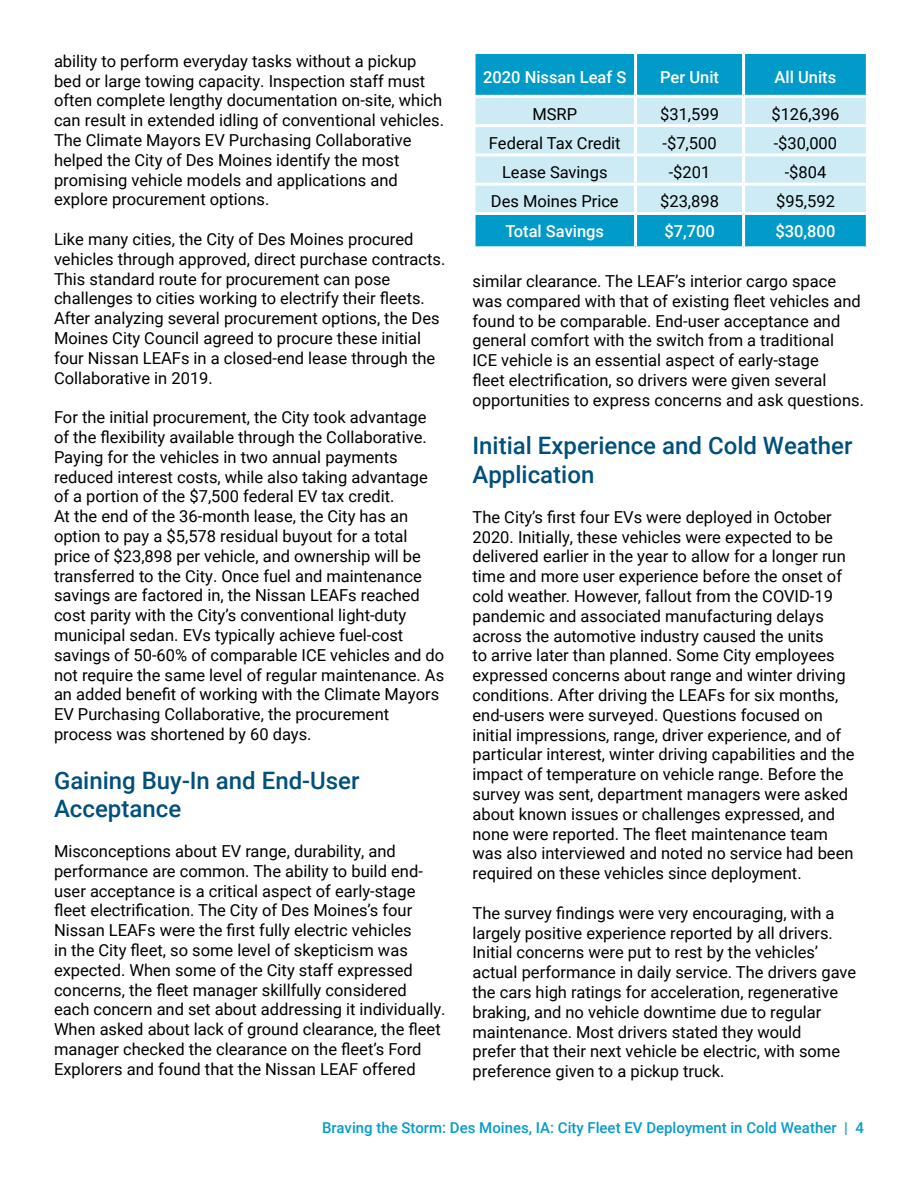
<style>
.page{position:relative;width:918px;height:1188px;background:#fff}
.page>*{position:absolute;margin:0;border:0;box-sizing:border-box;transform-origin:0 0}
.t1{font:500 24px/28.8px "Roboto";color:#00507d}
.t2{font:16.5px/19.8px "Roboto";color:#000}
.t3{font:500 16.5px "Roboto";color:#fff}
.t4{font:500 15px "Roboto";color:#079ccb}
</style>
<div class="page">
<div style="left:476px;top:54px;width:390px;height:41px;background:#009bc9"></div>
<div style="left:476px;top:98px;width:390px;height:114px;background:#ccebf4"></div>
<div style="left:476px;top:215px;width:390px;height:31px;background:#009bc9"></div>
<svg style="left:475px;top:98px;width:1px;height:26px"></svg>
<hr style="left:634px;top:98px;width:3px;height:26px;background:#fff">
<hr style="left:742px;top:98px;width:3px;height:26px;background:#fff">
<hr style="left:472px;top:124px;width:164px;height:3px;background:#fff">
<svg style="left:475px;top:127px;width:1px;height:26px"></svg>
<hr style="left:636px;top:124px;width:108px;height:3px;background:#fff">
<hr style="left:634px;top:127px;width:3px;height:26px;background:#fff">
<hr style="left:744px;top:124px;width:125px;height:3px;background:#fff">
<hr style="left:742px;top:127px;width:3px;height:26px;background:#fff">
<hr style="left:472px;top:153px;width:164px;height:3px;background:#fff">
<svg style="left:474px;top:156px;width:2px;height:27px"></svg>
<hr style="left:636px;top:153px;width:108px;height:3px;background:#fff">
<hr style="left:634px;top:156px;width:3px;height:27px;background:#fff">
<hr style="left:744px;top:153px;width:125px;height:3px;background:#fff">
<hr style="left:742px;top:156px;width:3px;height:27px;background:#fff">
<hr style="left:472px;top:183px;width:164px;height:3px;background:#fff">
<svg style="left:475px;top:186px;width:1px;height:26px"></svg>
<hr style="left:636px;top:183px;width:108px;height:3px;background:#fff">
<hr style="left:634px;top:186px;width:3px;height:26px;background:#fff">
<hr style="left:744px;top:183px;width:125px;height:3px;background:#fff">
<hr style="left:742px;top:186px;width:3px;height:26px;background:#fff">
<svg style="left:475px;top:215px;width:1px;height:31px"></svg>
<hr style="left:634px;top:215px;width:3px;height:31px;background:#fff">
<hr style="left:742px;top:215px;width:3px;height:31px;background:#fff">
<svg style="left:474px;top:54px;width:2px;height:41px"></svg>
<hr style="left:634px;top:54px;width:3px;height:41px;background:#fff">
<hr style="left:742px;top:54px;width:3px;height:41px;background:#fff">
<p class="t2" style="left:54px;top:50px;width:392px">ability to perform everyday tasks without a pickup bed or large towing capacity. Inspection staff must often complete lengthy documentation on-site, which can result in extended idling of conventional vehicles.<br>The Climate Mayors EV Purchasing Collaborative helped the City of Des Moines identify the most promising vehicle models and applications and explore procurement options.</p>
<p class="t2" style="left:54px;top:229px;width:393px">Like many cities, the City of Des Moines procured vehicles through approved, direct purchase contracts.<br>This standard route for procurement can pose challenges to cities working to electrify their fleets.<br>After analyzing several procurement options, the Des Moines City Council agreed to procure these initial four Nissan LEAFs in a closed-end lease through the Collaborative in 2019.</p>
<p class="t2" style="left:54px;top:407px;width:392px">For the initial procurement, the City took advantage of the flexibility available through the Collaborative.<br>Paying for the vehicles in two annual payments reduced interest costs, while also taking advantage of a portion of the $7,500 federal EV tax credit.<br>At the end of the 36-month lease, the City has an option to pay a $5,578 residual buyout for a total price of $23,898 per vehicle, and ownership will be transferred to the City. Once fuel and maintenance savings are factored in, the Nissan LEAFs reached cost parity with the City’s conventional light-duty municipal sedan. EVs typically achieve fuel-cost savings of 50-60% of comparable ICE vehicles and do not require the same level of regular maintenance. As an added benefit of working with the Climate Mayors EV Purchasing Collaborative, the procurement process was shortened by 60 days.</p>
<h1 class="t1" style="left:54px;top:765px;width:307px">Gaining Buy-In and End-User<br>Acceptance</h1>
<p class="t2" style="left:54px;top:841px;width:393px">Misconceptions about EV range, durability, and performance are common. The ability to build end&shy;user acceptance is a critical aspect of early-stage fleet electrification. The City of Des Moines’s four Nissan LEAFs were the first fully electric vehicles<br>in the City fleet, so some level of skepticism was expected. When some of the City staff expressed concerns, the fleet manager skillfully considered each concern and set about addressing it individually.<br>When asked about lack of ground clearance, the fleet manager checked the clearance on the fleet’s Ford Explorers and found that the Nissan LEAF offered</p>
<p class="t3" style="left:483px;top:66px;width:145px">2020 Nissan Leaf S</p>
<p class="t3" style="left:660px;top:66px;width:60px">Per Unit</p>
<p class="t3" style="left:775px;top:66px;width:63px">All Units</p>
<p class="t2" style="left:532px;top:103px;width:46px">MSRP</p>
<p class="t2" style="left:660px;top:103px;width:60px">$31,599</p>
<p class="t2" style="left:771px;top:103px;width:70px">$126,396</p>
<p class="t2" style="left:489px;top:133px;width:133px">Federal Tax Credit</p>
<p class="t2" style="left:663px;top:133px;width:56px">-$7,500</p>
<p class="t2" style="left:774px;top:133px;width:65px">-$30,000</p>
<p class="t2" style="left:502px;top:162px;width:107px">Lease Savings</p>
<p class="t2" style="left:669px;top:162px;width:43px">-$201</p>
<p class="t2" style="left:785px;top:162px;width:43px">-$804</p>
<p class="t2" style="left:491px;top:191px;width:129px">Des Moines Price</p>
<p class="t2" style="left:660px;top:191px;width:60px">$23,898</p>
<p class="t2" style="left:776px;top:191px;width:60px">$95,592</p>
<p class="t3" style="left:505px;top:219px;width:100px">Total Savings</p>
<p class="t3" style="left:664px;top:219px;width:52px">$7,700</p>
<p class="t3" style="left:776px;top:219px;width:61px">$30,800</p>
<p class="t2" style="left:473px;top:271px;width:393px">similar clearance. The LEAF’s interior cargo space was compared with that of existing fleet vehicles and found to be comparable. End-user acceptance and general comfort with the switch from a traditional<br>ICE vehicle is an essential aspect of early-stage<br>fleet electrification, so drivers were given several opportunities to express concerns and ask questions.</p>
<h1 class="t1" style="left:472px;top:431px;width:382px">Initial Experience and Cold Weather<br>Application</h1>
<p class="t2" style="left:472px;top:506px;width:384px">The City’s first four EVs were deployed in October 2020. Initially, these vehicles were expected to be delivered earlier in the year to allow for a longer run time and more user experience before the onset of cold weather. However, fallout from the COVID-19 pandemic and associated manufacturing delays across the automotive industry caused the units<br>to arrive later than planned. Some City employees expressed concerns about range and winter driving conditions. After driving the LEAFs for six months, end-users were surveyed. Questions focused on initial impressions, range, driver experience, and of particular interest, winter driving capabilities and the impact of temperature on vehicle range. Before the survey was sent, department managers were asked about known issues or challenges expressed, and none were reported. The fleet maintenance team was also interviewed and noted no service had been required on these vehicles since deployment.</p>
<p class="t2" style="left:472px;top:902px;width:385px">The survey findings were very encouraging, with a largely positive experience reported by all drivers.<br>Initial concerns were put to rest by the vehicles’ actual performance in daily service. The drivers gave the cars high ratings for acceleration, regenerative braking, and no vehicle downtime due to regular maintenance. Most drivers stated they would<br>prefer that their next vehicle be electric, with some preference given to a pickup truck.</p>
<p class="t4" style="left:322px;top:1117px;width:543px">Braving the Storm: Des Moines, IA: City Fleet EV Deployment in Cold Weather | 4</p>
</div>
